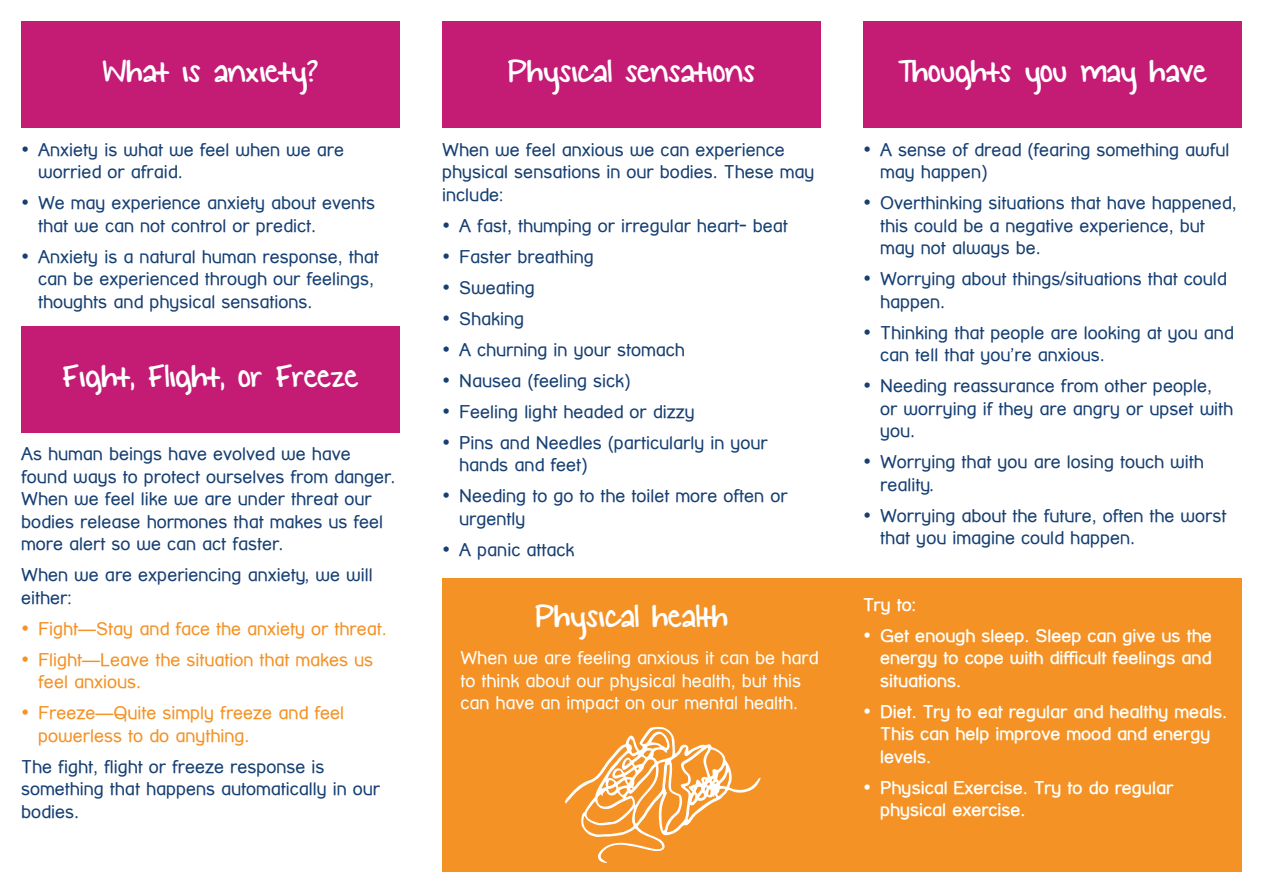
<style>
.page{position:relative;width:1263px;height:893px;background:#fff}
.page>*{position:absolute;margin:0;border:0;box-sizing:border-box;transform-origin:0 0}
.t1{font:36px "KG Small Town Southern Girl";letter-spacing:-.01em;color:#fff}
.t2{font:18px/22.5px "Street Corner";color:#163f73}
.t3{font:700 18px/22.5px "Street Corner";color:#fff}
.t4{font:18px/22.5px "Street Corner";color:#f49225}
.t5{font:18px/22.5px "Street Corner";color:#fff}
</style>
<div class="page">
<div style="left:21px;top:21px;width:379px;height:107px;background:#c41b75"></div>
<div style="left:442px;top:578px;width:800px;height:294px;background:#f49225"></div>
<div style="left:21px;top:326px;width:379px;height:106px;background:#c41b75"></div>
<div style="left:442px;top:21px;width:379px;height:107px;background:#c41b75"></div>
<div style="left:863px;top:21px;width:379px;height:107px;background:#c41b75"></div>
<svg style="left:565px;top:727px;width:196px;height:136px"></svg>
<h1 class="t1" style="left:102px;top:52px;width:218px">What is anxiety?</h1>
<p class="t2" style="left:38px;top:138px;width:307px;text-indent:-17px">• Anxiety is what we feel when we are worried or afraid.</p>
<p class="t2" style="left:38px;top:191px;width:338px;text-indent:-17px">• We may experience anxiety about events that we can not control or predict.</p>
<p class="t2" style="left:38px;top:245px;width:342px;text-indent:-17px">• Anxiety is a natural human response, that can be experienced through our feelings, thoughts and physical sensations.</p>
<h1 class="t1" style="left:63px;top:357px;width:297px">Fight, Flight, or Freeze</h1>
<p class="t2" style="left:21px;top:443px;width:376px">As human beings have evolved we have found ways to protect ourselves from danger.<br>When we feel like we are under threat our bodies release hormones that makes us feel more alert so we can act faster.</p>
<p class="t2" style="left:21px;top:564px;width:353px">When we are experiencing anxiety, we will either:</p>
<p class="t4" style="left:21px;top:617px;width:367px">• Fight—Stay and face the anxiety or threat.</p>
<p class="t4" style="left:38px;top:648px;width:336px;text-indent:-17px">• Flight—Leave the situation that makes us feel anxious.</p>
<p class="t4" style="left:38px;top:702px;width:307px;text-indent:-17px">• Freeze—Quite simply freeze and feel powerless to do anything.</p>
<p class="t2" style="left:21px;top:755px;width:360px">The fight, flight or freeze response is something that happens automatically in our bodies.</p>
<h1 class="t1" style="left:507px;top:52px;width:249px">Physical sensations</h1>
<p class="t2" style="left:442px;top:138px;width:374px">When we feel anxious we can experience physical sensations in our bodies. These may include:</p>
<p class="t2" style="left:442px;top:214px;width:347px">• A fast, thumping or irregular heart- beat</p>
<p class="t2" style="left:442px;top:245px;width:153px">• Faster breathing</p>
<p class="t2" style="left:442px;top:276px;width:94px">• Sweating</p>
<p class="t2" style="left:442px;top:307px;width:84px">• Shaking</p>
<p class="t2" style="left:442px;top:338px;width:244px">• A churning in your stomach</p>
<p class="t2" style="left:442px;top:369px;width:189px">• Nausea (feeling sick)</p>
<p class="t2" style="left:442px;top:400px;width:254px">• Feeling light headed or dizzy</p>
<p class="t2" style="left:459px;top:431px;width:310px;text-indent:-17px">• Pins and Needles (particularly in your hands and feet)</p>
<p class="t2" style="left:459px;top:484px;width:330px;text-indent:-17px">• Needing to go to the toilet more often or urgently</p>
<p class="t2" style="left:442px;top:538px;width:134px">• A panic attack</p>
<h1 class="t1" style="left:898px;top:52px;width:311px">Thoughts you may have</h1>
<p class="t2" style="left:880px;top:138px;width:351px;text-indent:-17px">• A sense of dread (fearing something awful may happen)</p>
<p class="t2" style="left:880px;top:191px;width:358px;text-indent:-17px">• Overthinking situations that have happened, this could be a negative experience, but may not always be.</p>
<p class="t2" style="left:880px;top:267px;width:348px;text-indent:-17px">• Worrying about things/situations that could happen.</p>
<p class="t2" style="left:880px;top:321px;width:355px;text-indent:-17px">• Thinking that people are looking at you and can tell that you’re anxious.</p>
<p class="t2" style="left:880px;top:374px;width:355px;text-indent:-17px">• Needing reassurance from other people, or worrying if they are angry or upset with you.</p>
<p class="t2" style="left:880px;top:450px;width:325px;text-indent:-17px">• Worrying that you are losing touch with reality.</p>
<p class="t2" style="left:880px;top:504px;width:348px;text-indent:-17px">• Worrying about the future, often the worst that you imagine could happen.</p>
<h1 class="t1" style="left:535px;top:596px;width:195px">Physical health</h1>
<p class="t3" style="left:863px;top:593px;width:54px">Try to:</p>
<p class="t3" style="left:880px;top:624px;width:333px;text-align:justify;text-indent:-17px">• Get enough sleep. Sleep can give us the energy to cope with difficult feelings and situations.</p>
<p class="t3" style="left:880px;top:700px;width:348px;text-indent:-17px">• Diet. Try to eat regular and healthy meals.<br>This can help improve mood and energy levels.</p>
<p class="t3" style="left:880px;top:776px;width:294px;text-indent:-17px">• Physical Exercise. Try to do regular physical exercise.</p>
<p class="t5" style="left:460px;top:646px;width:360px">When we are feeling anxious it can be hard to think about our physical health, but this can have an impact on our mental health.</p>
</div>
